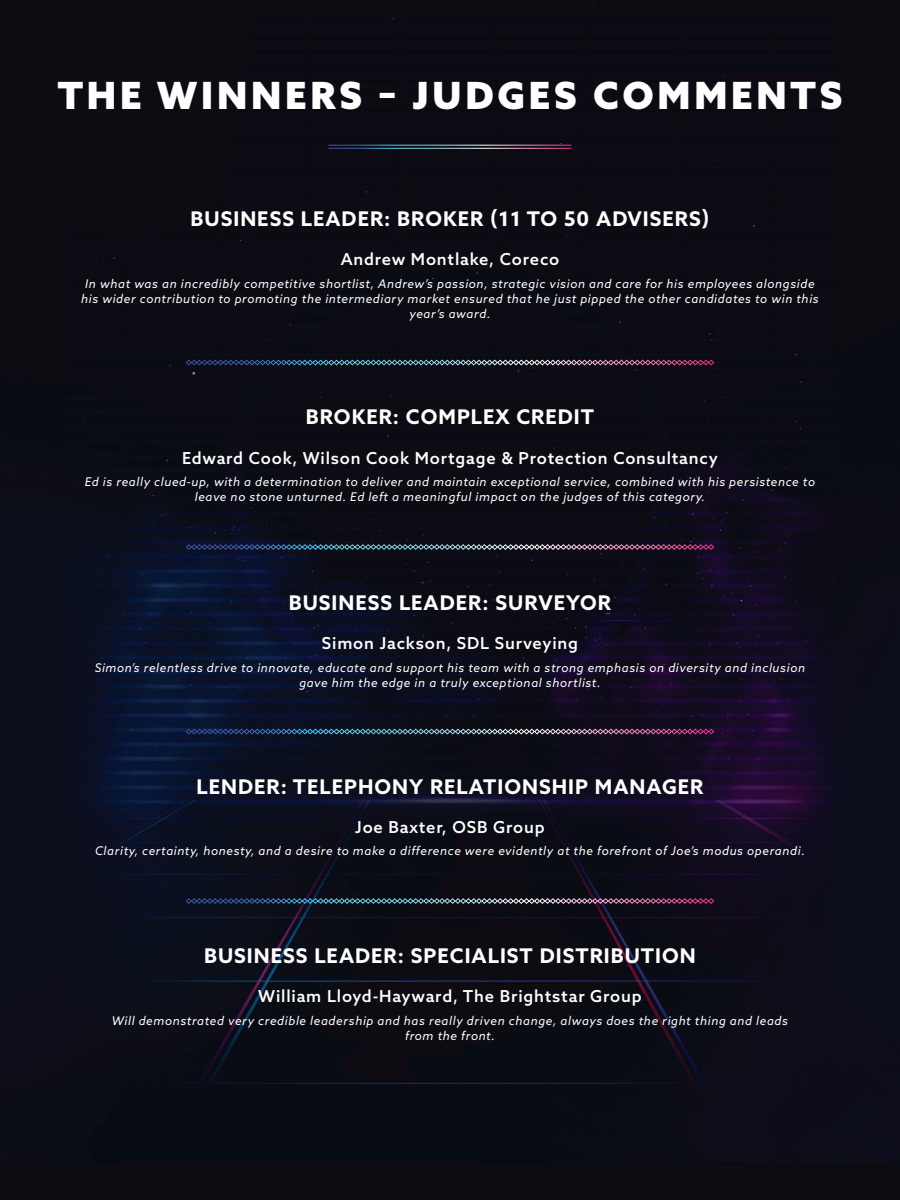
<style>
.page{position:relative;width:900px;height:1200px;background:#fff}
.page>*{position:absolute;margin:0;border:0;box-sizing:border-box;transform-origin:0 0}
.t1{font:900 37.5px "Azo Sans";letter-spacing:.1em;color:#fff}
.t2{font:700 20.25px "Azo Sans";letter-spacing:.05em;color:#fff}
.t3{font:500 16.5px "Azo Sans";letter-spacing:.05em;color:#fff}
.t4{font:italic 12px/15px "Azo Sans";letter-spacing:.05em;color:#fff;text-align:center}
</style>
<div class="page">
<img style="left:0;top:0;width:900px;height:1200px">
<hr style="left:328px;top:145px;width:244px;height:1px;background:#fff">
<hr style="left:328px;top:148px;width:244px;height:1px;background:#fff">
<img style="left:186px;top:360px;width:528px;height:6px">
<img style="left:186px;top:544px;width:528px;height:6px">
<img style="left:186px;top:729px;width:528px;height:6px">
<img style="left:186px;top:898px;width:528px;height:6px">
<h1 class="t1" style="left:58px;top:70px;width:786px">THE WINNERS – JUDGES COMMENTS</h1>
<h2 class="t2" style="left:191px;top:205px;width:520px">BUSINESS LEADER: BROKER (11 TO 50 ADVISERS)</h2>
<h3 class="t3" style="left:341px;top:249px;width:220px">Andrew Montlake, Coreco</h3>
<p class="t4" style="left:81px;top:276px;width:739px">In what was an incredibly competitive shortlist, Andrew’s passion, strategic vision and care for his employees alongside his wider contribution to promoting the intermediary market ensured that he just pipped the other candidates to win this year’s award.</p>
<h2 class="t2" style="left:306px;top:404px;width:290px">BROKER: COMPLEX CREDIT</h2>
<h3 class="t3" style="left:182px;top:447px;width:537px">Edward Cook, Wilson Cook Mortgage &amp; Protection Consultancy</h3>
<p class="t4" style="left:85px;top:474px;width:732px">Ed is really clued-up, with a determination to deliver and maintain exceptional service, combined with his persistence to leave no stone unturned. Ed left a meaningful impact on the judges of this category.</p>
<h2 class="t2" style="left:289px;top:589px;width:324px">BUSINESS LEADER: SURVEYOR</h2>
<h3 class="t3" style="left:322px;top:632px;width:258px">Simon Jackson, SDL Surveying</h3>
<p class="t4" style="left:95px;top:660px;width:712px">Simon’s relentless drive to innovate, educate and support his team with a strong emphasis on diversity and inclusion gave him the edge in a truly exceptional shortlist.</p>
<h2 class="t2" style="left:196px;top:773px;width:509px">LENDER: TELEPHONY RELATIONSHIP MANAGER</h2>
<h3 class="t3" style="left:355px;top:816px;width:191px">Joe Baxter, OSB Group</h3>
<p class="t4" style="left:95px;top:843px;width:711px">Clarity, certainty, honesty, and a desire to make a difference were evidently at the forefront of Joe’s modus operandi.</p>
<h2 class="t2" style="left:204px;top:942px;width:493px">BUSINESS LEADER: SPECIALIST DISTRIBUTION</h2>
<h3 class="t3" style="left:258px;top:985px;width:385px">William Lloyd-Hayward, The Brightstar Group</h3>
<p class="t4" style="left:112px;top:1013px;width:678px">Will demonstrated very credible leadership and has really driven change, always does the right thing and leads from the front.</p>
</div>
